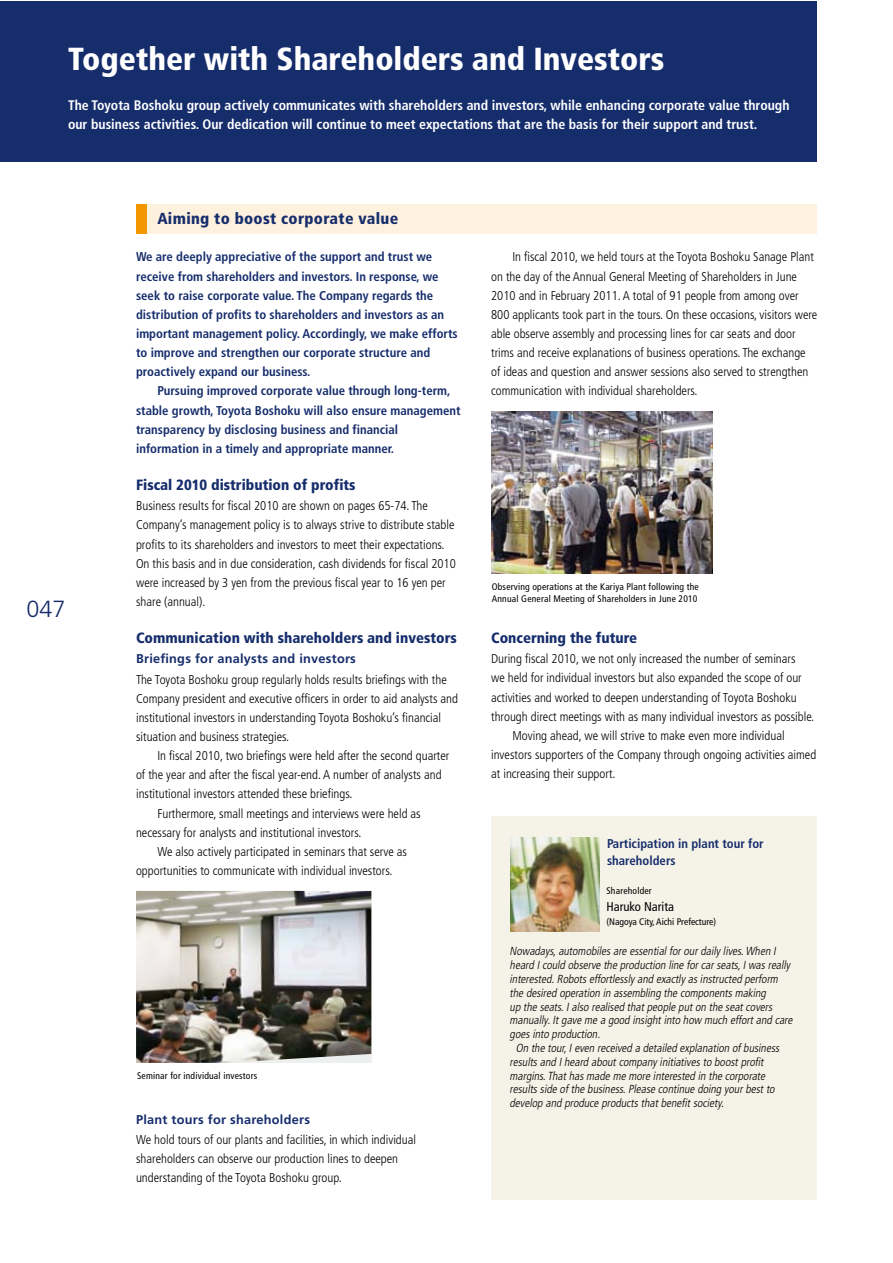
<style>
.page{position:relative;width:893px;height:1263px;background:#fff}
.page>*{position:absolute;margin:0;border:0;box-sizing:border-box;transform-origin:0 0}
.t1{font:900 condensed 31.95px "Frutiger LT Std";color:#fff}
.t2{font:300 23.4px "Frutiger LT Std";color:#162d6c}
.t3{font:900 condensed 15.9px "Frutiger LT Std";letter-spacing:.02em;color:#162d6c}
.t4{font:900 condensed 14.85px "Frutiger LT Std";color:#162d6c}
.t5{font:700 condensed 13.8px/19.2px "Frutiger LT Std";color:#fff}
.t6{font:300 condensed 12.75px/19.2px "Frutiger LT Std";color:#000}
.t7{font:700 condensed 12.75px/19.2px "Frutiger LT Std";color:#162d6c}
.t8{font:700 12.75px "Frutiger LT Std";letter-spacing:.02em;color:#162d6c}
.t9{font:condensed 12.75px "Frutiger LT Std";color:#000}
.t10{font:italic 300 condensed 11.7px "Frutiger LT Std";color:#000}
.t11{font:condensed 9.6px/12.8px "Frutiger LT Std";letter-spacing:.02em;color:#000}
.t12{font:condensed 9.6px "Frutiger LT Std";color:#000}
</style>
<div class="page">
<div style="left:0;top:1px;width:816px;height:161px;background:#162d6c"></div>
<img style="left:136px;top:891px;width:235px;height:172px">
<div style="left:491px;top:816px;width:325px;height:383px;background:#f5f2e8"></div>
<img style="left:511px;top:838px;width:88px;height:94px">
<div style="left:136px;top:204px;width:680px;height:30px;background:#fef1de"></div>
<div style="left:136px;top:204px;width:11px;height:30px;background:#f39700"></div>
<img style="left:491px;top:412px;width:221px;height:161px">
<h1 class="t1" style="left:68px;top:39px;width:598px">Together with Shareholders and Investors</h1>
<p class="t5" style="left:68px;top:95px;width:723px">The Toyota Boshoku group actively communicates with shareholders and investors, while enhancing corporate value through our business activities. Our dedication will continue to meet expectations that are the basis for their support and trust.</p>
<h2 class="t2" style="left:26px;top:595px;width:41px">047</h2>
<p class="t3" style="left:157px;top:209px;width:242px">Aiming to boost corporate value</p>
<p class="t7" style="left:136px;top:247px;width:323px">We are deeply appreciative of the support and trust we receive from shareholders and investors. In response, we seek to raise corporate value. The Company regards the distribution of profits to shareholders and investors as an important management policy. Accordingly, we make efforts to improve and strengthen our corporate structure and proactively expand our business.</p>
<p class="t7" style="left:136px;top:381px;width:326px;text-indent:21px">Pursuing improved corporate value through long-term, stable growth, Toyota Boshoku will also ensure management transparency by disclosing business and financial information in a timely and appropriate manner.</p>
<p class="t4" style="left:136px;top:476px;width:221px">Fiscal 2010 distribution of profits</p>
<p class="t6" style="left:136px;top:496px;width:321px">Business results for fiscal 2010 are shown on pages 65-74. The Company’s management policy is to always strive to distribute stable profits to its shareholders and investors to meet their expectations.<br>On this basis and in due consideration, cash dividends for fiscal 2010 were increased by 3 yen from the previous fiscal year to 16 yen per share (annual).</p>
<p class="t4" style="left:136px;top:629px;width:322px">Communication with shareholders and investors</p>
<p class="t8" style="left:136px;top:651px;width:221px">Briefings for analysts and investors</p>
<p class="t6" style="left:136px;top:670px;width:323px">The Toyota Boshoku group regularly holds results briefings with the Company president and executive officers in order to aid analysts and institutional investors in understanding Toyota Boshoku’s financial situation and business strategies.</p>
<p class="t6" style="left:157px;top:746px;width:294px">In fiscal 2010, two briefings were held after the second quarter</p>
<p class="t6" style="left:136px;top:765px;width:307px">of the year and after the fiscal year-end. A number of analysts and</p>
<p class="t6" style="left:136px;top:784px;width:218px">institutional investors attended these briefings.</p>
<p class="t6" style="left:157px;top:804px;width:265px">Furthermore, small meetings and interviews were held as</p>
<p class="t6" style="left:136px;top:823px;width:227px">necessary for analysts and institutional investors.</p>
<p class="t6" style="left:157px;top:842px;width:251px">We also actively participated in seminars that serve as</p>
<p class="t6" style="left:136px;top:861px;width:258px">opportunities to communicate with individual investors.</p>
<p class="t11" style="left:137px;top:1069px;width:122px">Seminar for individual investors</p>
<p class="t8" style="left:136px;top:1112px;width:175px">Plant tours for shareholders</p>
<p class="t6" style="left:136px;top:1130px;width:281px">We hold tours of our plants and facilities, in which individual shareholders can observe our production lines to deepen understanding of the Toyota Boshoku group.</p>
<p class="t6" style="left:491px;top:248px;width:328px;text-indent:21px">In fiscal 2010, we held tours at the Toyota Boshoku Sanage Plant on the day of the Annual General Meeting of Shareholders in June 2010 and in February 2011. A total of 91 people from among over 800 applicants took part in the tours. On these occasions, visitors were able observe assembly and processing lines for car seats and door trims and receive explanations of business operations. The exchange of ideas and question and answer sessions also served to strengthen communication with individual shareholders.</p>
<p class="t11" style="left:492px;top:580px;width:209px">Observing operations at the Kariya Plant following the<br>Annual General Meeting of Shareholders in June 2010</p>
<p class="t4" style="left:491px;top:629px;width:148px">Concerning the future</p>
<p class="t6" style="left:491px;top:649px;width:306px">During fiscal 2010, we not only increased the number of seminars</p>
<p class="t6" style="left:491px;top:669px;width:312px">we held for individual investors but also expanded the scope of our</p>
<p class="t6" style="left:491px;top:688px;width:307px">activities and worked to deepen understanding of Toyota Boshoku</p>
<p class="t6" style="left:491px;top:707px;width:325px">through direct meetings with as many individual investors as possible.</p>
<p class="t6" style="left:512px;top:726px;width:274px">Moving ahead, we will strive to make even more individual</p>
<p class="t6" style="left:491px;top:745px;width:327px">investors supporters of the Company through ongoing activities aimed</p>
<p class="t6" style="left:491px;top:764px;width:126px">at increasing their support.</p>
<p class="t7" style="left:607px;top:835px;width:158px;line-height:17px">Participation in plant tour for shareholders</p>
<p class="t11" style="left:606px;top:884px;width:47px">Shareholder</p>
<p class="t9" style="left:606px;top:899px;width:69px">Haruko Narita</p>
<p class="t12" style="left:606px;top:916px;width:111px">(Nagoya City, Aichi Prefecture)</p>
<p class="t10" style="left:510px;top:944px;width:270px">Nowadays,automobilesare essentialforourdailylives.When I</p>
<p class="t10" style="left:510px;top:958px;width:285px">heard Icould observe the production line forcarseats,Iwasreally</p>
<p class="t10" style="left:510px;top:972px;width:272px">interested.Robotseffortlesslyand exactlyasinstructed perform</p>
<p class="t10" style="left:510px;top:986px;width:260px">the desired operation in assembling the componentsmaking</p>
<p class="t10" style="left:510px;top:1000px;width:267px">up the seats.Ialso realised thatpeople puton the seatcovers</p>
<p class="t10" style="left:510px;top:1014px;width:287px">manually.Itgave me a good insightinto how much effortand care</p>
<p class="t10" style="left:510px;top:1027px;width:94px">goesinto production.</p>
<p class="t10" style="left:516px;top:1041px;width:267px">On the tour,Ieven received a detailed explanation ofbusiness</p>
<p class="t10" style="left:510px;top:1055px;width:258px">resultsand Iheard aboutcompanyinitiativesto boostprofit</p>
<p class="t10" style="left:510px;top:1069px;width:259px">margins.Thathasmade me more interested in the corporate</p>
<p class="t10" style="left:510px;top:1083px;width:269px">resultsside ofthe business.Please continue doing yourbestto</p>
<p class="t10" style="left:510px;top:1096px;width:218px">develop and produce productsthatbenefitsociety.</p>
</div>
